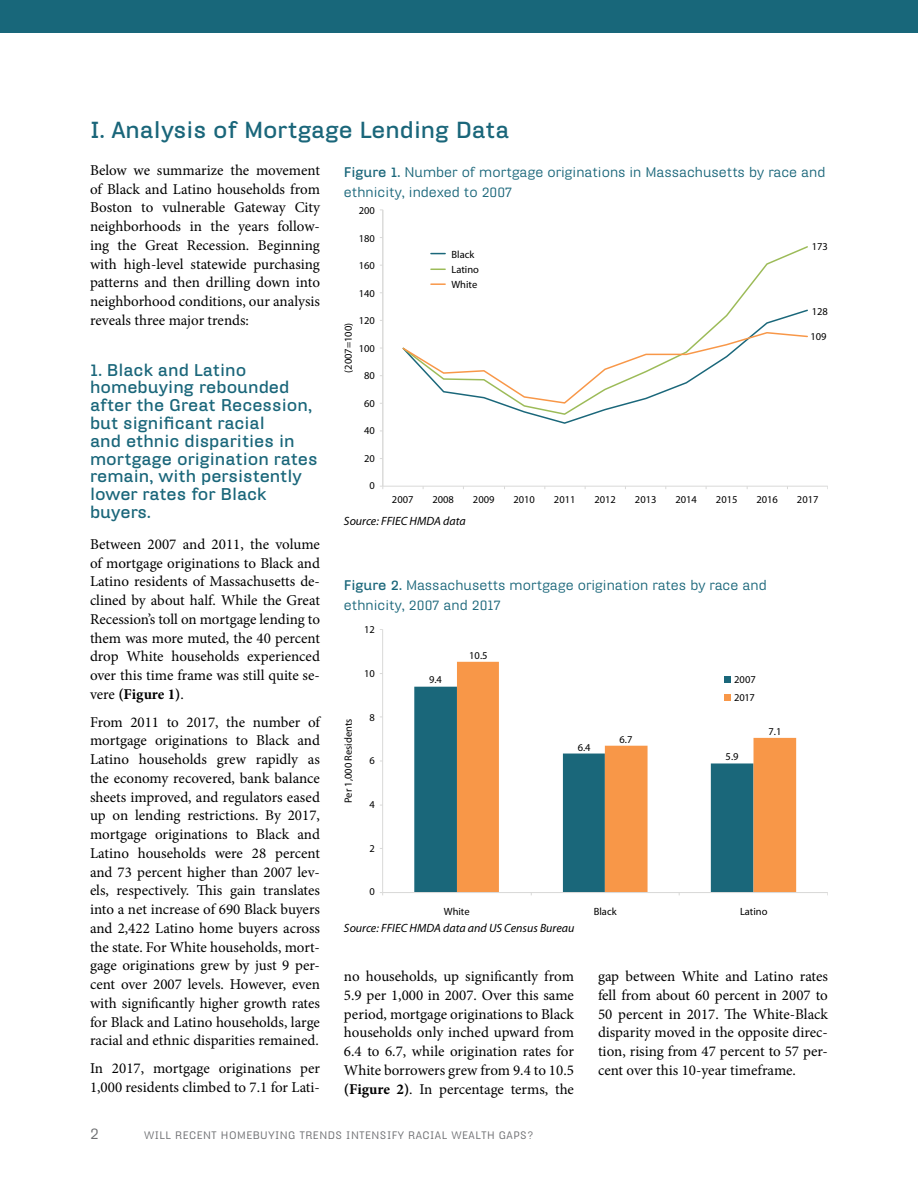
<style>
.page{position:relative;width:918px;height:1188px;background:#fff}
.page>*{position:absolute;margin:0;border:0;box-sizing:border-box;transform-origin:0 0}
.Subhead_1{font:700 22.5px "Hydra Text";color:#1a667a}
.Subhead_2{font:700 16.5px/17.9px "Hydra Text";color:#1a667a}
.Text{font:15px/18.8px "Minion Pro";color:#000;text-align:justify}
.t1{font:15px "Hydra Text";color:#6d6e71}
.Figure_Title_Span{font:13.5px/19.5px "Hydra Text";color:#1a667a}
.Source_Span{font:italic 12px "Myriad Pro";color:#000}
.Chart_Data{font:10.5px "Myriad Pro";color:#000}
.Chart_Year{font:10.5px "Myriad Pro";color:#000}
.Chart_Sidebar{font:10.5px "Myriad Pro";color:#000}
.t2{font:10.5px "Hydra Text";letter-spacing:.05em;color:#6d6e71}
.s1{font-weight:700}
</style>
<div class="page">
<div style="left:0;top:0;width:918px;height:32px;background:#18677a"></div>
<hr style="left:383px;top:210px;width:1px;height:276px;background:#d9d9d8">
<hr style="left:383px;top:486px;width:445px;height:1px;background:#d9d9d8">
<svg style="left:430px;top:246px;width:378px;height:170px"></svg>
<svg style="left:402px;top:331px;width:406px;height:73px"></svg>
<svg style="left:431px;top:253px;width:14px;height:1px"></svg>
<svg style="left:431px;top:269px;width:14px;height:1px"></svg>
<svg style="left:431px;top:283px;width:14px;height:2px"></svg>
<div style="left:414px;top:687px;width:43px;height:205px;background:#1a677a"></div>
<svg style="left:457px;top:662px;width:339px;height:230px"></svg>
<hr style="left:382px;top:629px;width:1px;height:264px;background:#d9d9d8">
<hr style="left:383px;top:892px;width:445px;height:1px;background:#d9d9d8">
<svg style="left:725px;top:676px;width:6px;height:6px"></svg>
<div style="left:725px;top:694px;width:6px;height:7px;background:#f89748"></div>
<p class="Subhead_1" style="left:90px;top:115px;width:421px">I. Analysis of Mortgage Lending Data</p>
<p class="Text" style="left:90px;top:161px;width:232px">Below we summarize the movement of Black and Latino households from Boston to vulnerable Gateway City neighborhoods in the years follow&shy;ing the Great Recession. Beginning with high-level statewide purchasing patterns and then drilling down into neighborhood conditions, our analysis reveals three major trends:</p>
<p class="Subhead_2" style="left:90px;top:360px;width:229px">1. Black and Latino homebuying rebounded after the Great Recession, but significant racial<br>and ethnic disparities in mortgage origination rates remain, with persistently lower rates for Black buyers.</p>
<p class="Text" style="left:90px;top:535px;width:232px">Between 2007 and 2011, the volume of mortgage originations to Black and Latino residents of Massachusetts de&shy;clined by about half. While the Great Recession’s toll on mortgage lending to them was more muted, the 40 percent drop White households experienced over this time frame was still quite se&shy;vere <span class="s1">(Figure 1)</span>.</p>
<p class="Text" style="left:90px;top:712px;width:232px">From 2011 to 2017, the number of mortgage originations to Black and Latino households grew rapidly as the economy recovered, bank balance sheets improved, and regulators eased up on lending restrictions. By 2017, mortgage originations to Black and Latino households were 28 percent and 73 percent higher than 2007 lev&shy;els, respectively. This gain translates into a net increase of 690 Black buyers and 2,422 Latino home buyers across the state. For White households, mort&shy;gage originations grew by just 9 per&shy;cent over 2007 levels. However, even with significantly higher growth rates for Black and Latino households, large racial and ethnic disparities remained.</p>
<p class="Text" style="left:90px;top:1059px;width:232px">In 2017, mortgage originations per<br>1,000 residents climbed to 7.1 for Lati-</p>
<p class="Figure_Title_Span" style="left:344px;top:162px;width:483px"><span class="s1">Figure 1.</span> Number of mortgage originations in Massachusetts by race and ethnicity, indexed to 2007</p>
<p class="Chart_Sidebar" style="left:359px;top:204px;width:18px">200</p>
<p class="Chart_Sidebar" style="left:359px;top:232px;width:18px">180</p>
<p class="Chart_Sidebar" style="left:359px;top:259px;width:18px">160</p>
<p class="Chart_Sidebar" style="left:359px;top:287px;width:18px">140</p>
<p class="Chart_Sidebar" style="left:359px;top:314px;width:18px">120</p>
<p class="Chart_Sidebar" style="left:359px;top:342px;width:18px">100</p>
<p class="Chart_Sidebar" style="left:364px;top:369px;width:12px">80</p>
<p class="Chart_Sidebar" style="left:364px;top:397px;width:12px">60</p>
<p class="Chart_Sidebar" style="left:364px;top:424px;width:12px">40</p>
<p class="Chart_Sidebar" style="left:364px;top:452px;width:12px">20</p>
<p class="Chart_Sidebar" style="left:370px;top:479px;width:7px">0</p>
<p class="Chart_Data" style="left:812px;top:240px;width:18px">173</p>
<p class="Chart_Data" style="left:452px;top:248px;width:24px">Black</p>
<p class="Chart_Data" style="left:452px;top:263px;width:29px">Latino</p>
<p class="Chart_Data" style="left:452px;top:278px;width:27px">White</p>
<p class="Chart_Data" style="left:812px;top:305px;width:18px">128</p>
<p class="Chart_Data" style="left:810px;top:330px;width:18px">109</p>
<p class="Chart_Data" style="left:342px;top:373px;width:51px;rotate:-90deg">(2007=100)</p>
<p class="Chart_Year" style="left:392px;top:493px;width:23px">2007</p>
<p class="Chart_Year" style="left:432px;top:493px;width:23px">2008</p>
<p class="Chart_Year" style="left:473px;top:493px;width:23px">2009</p>
<p class="Chart_Year" style="left:513px;top:493px;width:23px">2010</p>
<p class="Chart_Year" style="left:554px;top:493px;width:23px">2011</p>
<p class="Chart_Year" style="left:594px;top:493px;width:23px">2012</p>
<p class="Chart_Year" style="left:635px;top:493px;width:23px">2013</p>
<p class="Chart_Year" style="left:675px;top:493px;width:23px">2014</p>
<p class="Chart_Year" style="left:716px;top:493px;width:23px">2015</p>
<p class="Chart_Year" style="left:756px;top:493px;width:23px">2016</p>
<p class="Chart_Year" style="left:797px;top:493px;width:23px">2017</p>
<p class="Source_Span" style="left:344px;top:514px;width:123px">Source: FFIEC HMDA data</p>
<p class="Figure_Title_Span" style="left:344px;top:575px;width:424px"><span class="s1">Figure 2.</span> Massachusetts mortgage origination rates by race and ethnicity, 2007 and 2017</p>
<p class="Chart_Sidebar" style="left:364px;top:623px;width:12px">12</p>
<p class="Chart_Sidebar" style="left:364px;top:667px;width:12px">10</p>
<p class="Chart_Sidebar" style="left:370px;top:711px;width:7px">8</p>
<p class="Chart_Sidebar" style="left:370px;top:754px;width:7px">6</p>
<p class="Chart_Sidebar" style="left:370px;top:798px;width:7px">4</p>
<p class="Chart_Sidebar" style="left:370px;top:842px;width:7px">2</p>
<p class="Chart_Sidebar" style="left:370px;top:885px;width:7px">0</p>
<p class="Chart_Sidebar" style="left:469px;top:649px;width:20px">10.5</p>
<p class="Chart_Data" style="left:734px;top:673px;width:23px">2007</p>
<p class="Chart_Data" style="left:734px;top:691px;width:22px">2017</p>
<p class="Chart_Sidebar" style="left:429px;top:673px;width:14px">9.4</p>
<p class="Chart_Data" style="left:342px;top:803px;width:86px;rotate:-90deg">Per 1,000 Residents</p>
<p class="Chart_Sidebar" style="left:769px;top:725px;width:14px">7.1</p>
<p class="Chart_Sidebar" style="left:620px;top:733px;width:14px">6.7</p>
<p class="Chart_Sidebar" style="left:578px;top:741px;width:14px">6.4</p>
<p class="Chart_Sidebar" style="left:726px;top:750px;width:14px">5.9</p>
<p class="Chart_Year" style="left:444px;top:905px;width:27px">White</p>
<p class="Chart_Year" style="left:594px;top:905px;width:24px">Black</p>
<p class="Chart_Year" style="left:740px;top:905px;width:29px">Latino</p>
<p class="Source_Span" style="left:344px;top:921px;width:232px">Source: FFIEC HMDA data and US Census Bureau</p>
<p class="Text" style="left:344px;top:967px;width:232px">no households, up significantly from 5.9 per 1,000 in 2007. Over this same period, mortgage originations to Black households only inched upward from 6.4 to 6.7, while origination rates for White borrowers grew from 9.4 to 10.5 <span class="s1">(Figure 2)</span>. In percentage terms, the</p>
<p class="Text" style="left:598px;top:967px;width:232px">gap between White and Latino rates fell from about 60 percent in 2007 to 50 percent in 2017. The White-Black disparity moved in the opposite direc&shy;tion, rising from 47 percent to 57 per&shy;cent over this 10-year timeframe.</p>
<p class="t1" style="left:90px;top:1124px;width:10px">2</p>
<p class="t2" style="left:144px;top:1129px;width:391px">WILL RECENT HOMEBUYING TRENDS INTENSIFY RACIAL WEALTH GAPS?</p>
</div>
